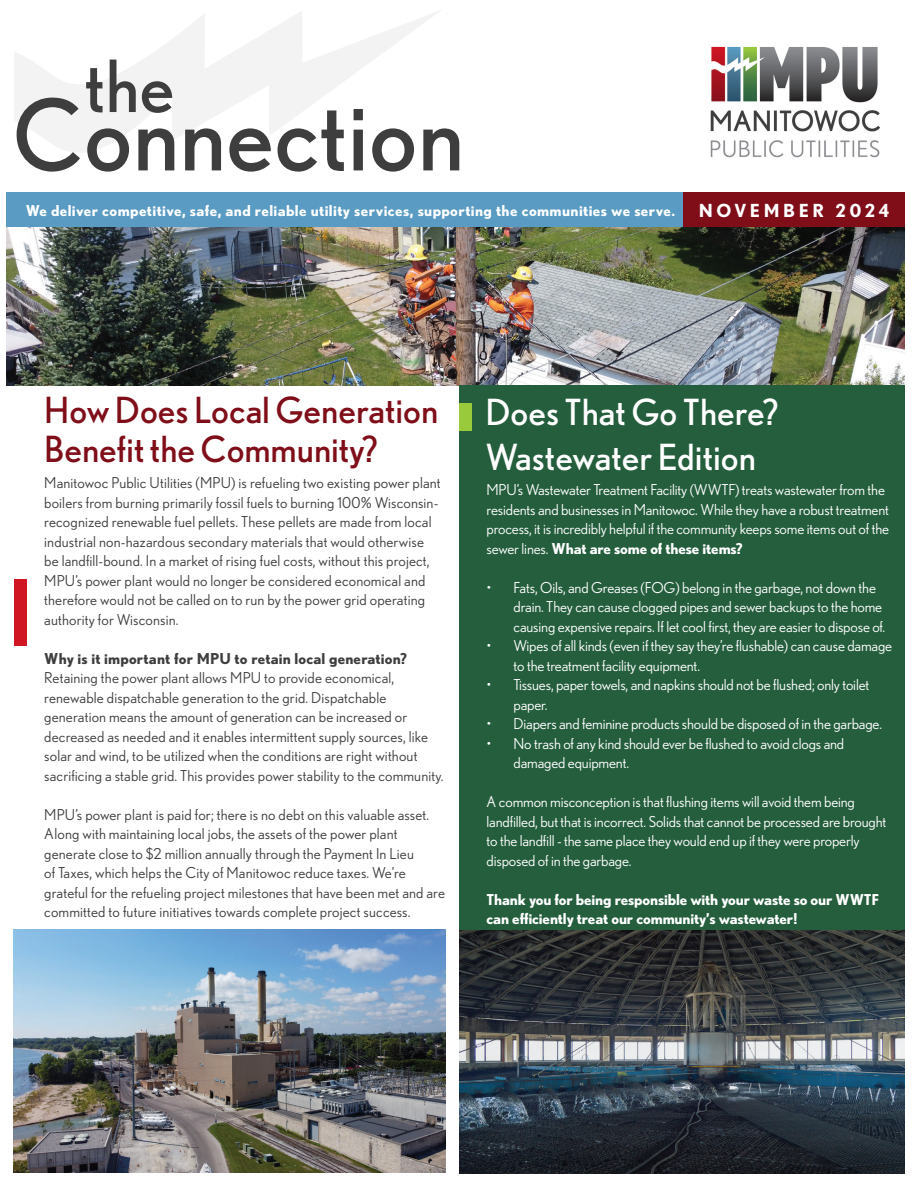
<style>
.page{position:relative;width:918px;height:1188px;background:#fff}
.page>*{position:absolute;margin:0;border:0;box-sizing:border-box;transform-origin:0 0}
.t1{font:36px/39px "Nobel";color:#7f0e19}
.t2{font:36px/45.8px "Nobel";color:#fff}
.t3{font:700 18px "Nobel";letter-spacing:.2em;color:#fff}
.t4{font:15px/19.5px "Nobel";letter-spacing:.01em;color:#3e3e3f}
.t5{font:15px/19.5px "Nobel";letter-spacing:-.01em;color:#fff}
.t6{font:700 15px/19.5px "Nobel";letter-spacing:-.01em;color:#fff}
.t7{font:700 15px "Nobel";letter-spacing:.025em;color:#fff}
.t8{font:700 15px "Nobel";letter-spacing:.01em;color:#3e3e3f}
.s1{font-weight:700}
</style>
<div class="page">
<img style="left:6px;top:227px;width:899px;height:158px">
<div style="left:6px;top:192px;width:738px;height:35px;background:#599bc2"></div>
<svg style="left:14px;top:11px;width:425px;height:129px"></svg>
<svg style="left:17px;top:60px;width:442px;height:112px"></svg>
<div style="left:14px;top:579px;width:12px;height:67px;background:#cf1622"></div>
<div style="left:459px;top:385px;width:445px;height:546px;background:#245e3d"></div>
<div style="left:459px;top:403px;width:12px;height:28px;background:#99ca3b"></div>
<img style="left:459px;top:931px;width:445px;height:242px">
<div style="left:683px;top:192px;width:222px;height:35px;background:#7f0e19"></div>
<img style="left:710px;top:46px;width:170px;height:112px">
<img style="left:14px;top:929px;width:432px;height:244px">
<p class="t7" style="left:26px;top:202px;width:651px">We deliver competitive, safe, and reliable utility services, supporting the communities we serve.</p>
<p class="t3" style="left:699px;top:199px;width:192px">NOVEMBER 2024</p>
<h1 class="t1" style="left:44px;top:390px;width:395px">How Does Local Generation<br>Benefit the Community?</h1>
<p class="t4" style="left:44px;top:473px;width:398px">Manitowoc Public Utilities (MPU) is refueling two existing power plant boilers from burning primarily fossil fuels to burning 100% Wisconsin&shy;recognized renewable fuel pellets. These pellets are made from local industrial non-hazardous secondary materials that would otherwise be landfill-bound. In a market of rising fuel costs, without this project, MPU’s power plant would no longer be considered economical and therefore would not be called on to run by the power grid operating authority for Wisconsin.</p>
<p class="t8" style="left:44px;top:649px;width:364px">Why is it important for MPU to retain local generation?</p>
<p class="t4" style="left:44px;top:668px;width:401px">Retaining the power plant allows MPU to provide economical, renewable dispatchable generation to the grid. Dispatchable generation means the amount of generation can be increased or decreased as needed and it enables intermittent supply sources, like solar and wind, to be utilized when the conditions are right without sacrificing a stable grid. This provides power stability to the community.</p>
<p class="t4" style="left:44px;top:804px;width:402px">MPU’s power plant is paid for; there is no debt on this valuable asset.<br>Along with maintaining local jobs, the assets of the power plant generate close to $2 million annually through the Payment In Lieu<br>of Taxes, which helps the City of Manitowoc reduce taxes. We’re grateful for the refueling project milestones that have been met and are committed to future initiatives towards complete project success.</p>
<h1 class="t2" style="left:486px;top:388px;width:294px">Does That Go There?<br>Wastewater Edition</h1>
<p class="t5" style="left:487px;top:480px;width:404px">MPU’s Wastewater Treatment Facility (WWTF) treats wastewater from the residents and businesses in Manitowoc. While they have a robust treatment process, it is incredibly helpful if the community keeps some items out of the sewer lines. <span class="s1">What are some of these items?</span></p>
<p class="t5" style="left:514px;top:578px;width:373px;text-indent:-27px">• Fats, Oils, and Greases (FOG) belong in the garbage, not down the drain. They can cause clogged pipes and sewer backups to the home causing expensive repairs. If let cool first, they are easier to dispose of.</p>
<p class="t5" style="left:514px;top:636px;width:380px;text-indent:-27px">• Wipes of all kinds (even if they say they’re flushable) can cause damage to the treatment facility equipment.</p>
<p class="t5" style="left:514px;top:675px;width:357px;text-indent:-27px">• Tissues, paper towels, and napkins should not be flushed; only toilet paper.</p>
<p class="t5" style="left:487px;top:714px;width:397px">• Diapers and feminine products should be disposed of in the garbage.</p>
<p class="t5" style="left:514px;top:734px;width:332px;text-indent:-27px">• No trash of any kind should ever be flushed to avoid clogs and damaged equipment.</p>
<p class="t5" style="left:487px;top:792px;width:401px">A common misconception is that flushing items will avoid them being landfilled, but that is incorrect. Solids that cannot be processed are brought to the landfill - the same place they would end up if they were properly disposed of in the garbage.</p>
<p class="t6" style="left:487px;top:889px;width:394px">Thank you for being responsible with your waste so our WWTF can efficiently treat our community’s wastewater!</p>
</div>
